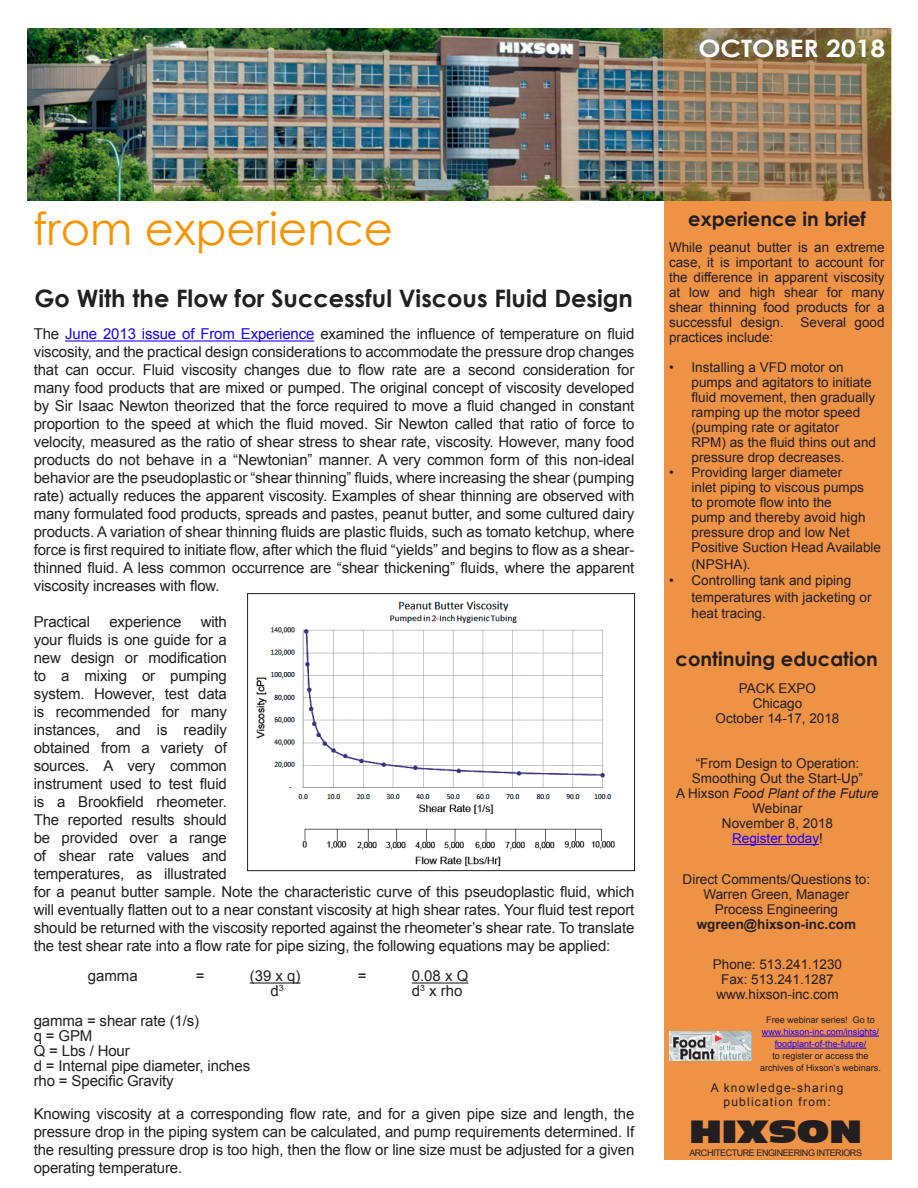
<style>
.page{position:relative;width:918px;height:1188px;background:#fff}
.page>*{position:absolute;margin:0;border:0;box-sizing:border-box;transform-origin:0 0}
.t1{font:45px "Century Gothic";color:#f79400}
.t2{font:30px "Incised 901 BT Nord";color:#231f20}
.t3{font:700 24px "Century Gothic";color:#231f20}
.t4{font:700 24px "Century Gothic";color:#fff;scale:1.1 1}
.t5{font:700 19.5px "Century Gothic";color:#231f20}
.t6{font:15px/18px "Arial";letter-spacing:-.01em;color:#231f20;text-align:justify}
.t7{font:13.5px/15px "Arial";color:#231f20}
.t8{font:italic 13.5px/15px "Arial";color:#231f20;text-align:center}
.t9{font:700 13.5px "Arial";color:#231f20}
.t10{font:13.5px "Arial";color:#1c00ff}
.t11{font:12px "Arial";letter-spacing:.1em;color:#231f20}
.t12{font:9px/12px "Arial";color:#1c00ff;text-align:center}
.t13{font:9px/12px "Arial";color:#231f20;text-align:center}
.t14{font:9px "Arial";letter-spacing:-.05em;color:#231f20}
.s1{color:#1c00ff}
.s2{font-style:normal}
.s3{color:#231f20}
</style>
<div class="page">
<div style="left:664px;top:200px;width:227px;height:960px;background:#ee9245"></div>
<img style="left:27px;top:28px;width:864px;height:173px">
<hr style="left:65px;top:340px;width:249px;height:2px;background:#1c00ff">
<hr style="left:250px;top:982px;width:51px;height:2px;background:#231f20">
<hr style="left:412px;top:982px;width:56px;height:2px;background:#231f20">
<hr style="left:732px;top:844px;width:87px;height:1px;background:#1c00ff">
<img style="left:663px;top:28px;width:228px;height:172px">
<hr style="left:762px;top:1036px;width:117px;height:1px;background:#1c00ff">
<hr style="left:775px;top:1048px;width:91px;height:1px;background:#1c00ff">
<img style="left:669px;top:1031px;width:83px;height:30px">
<img style="left:256px;top:601px;width:359px;height:266px">
<div style="left:247px;top:593px;width:388px;height:278px;border:1px solid #231f20"></div>
<p class="t4" style="left:698px;top:30px;width:171px">OCTOBER 2018</p>
<p class="t1" style="left:33px;top:198px;width:362px">from experience</p>
<p class="t5" style="left:688px;top:204px;width:179px">experience in brief</p>
<p class="t7" style="left:669px;top:240px;width:217px;text-align:justify">While peanut butter is an extreme case, it is important to account for the difference in apparent viscosity at low and high shear for many shear thinning food products for a successful design. Several good practices include:</p>
<p class="t7" style="left:692px;top:360px;width:186px;text-indent:-22px">• Installing a VFD motor on pumps and agitators to initiate fluid movement, then gradually ramping up the motor speed (pumping rate or agitator<br>RPM) as the fluid thins out and pressure drop decreases.</p>
<p class="t7" style="left:692px;top:465px;width:191px;text-indent:-22px">• Providing larger diameter<br>inlet piping to viscous pumps<br>to promote flow into the<br>pump and thereby avoid high pressure drop and low Net<br>Positive Suction Head Available</p>
<p class="t7" style="left:692px;top:557px;width:61px">(NPSHA).</p>
<p class="t7" style="left:692px;top:572px;width:182px;line-height:16.5px;text-indent:-22px">• Controlling tank and piping temperatures with jacketing or heat tracing.</p>
<p class="t3" style="left:34px;top:280px;width:600px">Go With the Flow for Successful Viscous Fluid Design</p>
<p class="t6" style="left:34px;top:325px;width:602px">The <span class="s1">June 2013 issue of From Experience</span> examined the influence of temperature on fluid viscosity, and the practical design considerations to accommodate the pressure drop changes that can occur. Fluid viscosity changes due to flow rate are a second consideration for many food products that are mixed or pumped. The original concept of viscosity developed by Sir Isaac Newton theorized that the force required to move a fluid changed in constant proportion to the speed at which the fluid moved. Sir Newton called that ratio of force to velocity, measured as the ratio of shear stress to shear rate, viscosity. However, many food products do not behave in a “Newtonian” manner. A very common form of this non-ideal behavior are the pseudoplastic or “shear thinning” fluids, where increasing the shear (pumping rate) actually reduces the apparent viscosity. Examples of shear thinning are observed with many formulated food products, spreads and pastes, peanut butter, and some cultured dairy products. A variation of shear thinning fluids are plastic fluids, such as tomato ketchup, where force is first required to initiate flow, after which the fluid “yields” and begins to flow as a shear&shy;thinned fluid. A less common occurrence are “shear thickening” fluids, where the apparent viscosity increases with flow.</p>
<p class="t6" style="left:34px;top:613px;width:58px">Practical</p>
<p class="t6" style="left:109px;top:613px;width:74px">experience</p>
<p class="t6" style="left:34px;top:613px;width:602px;text-align:left;text-indent:167px">with<br>your fluids is one guide for a<br>new design or modification<br>to a mixing or pumping<br>system. However, test data<br>is recommended for many<br>instances, and is readily<br>obtained from a variety of<br>sources. A very common<br>instrument used to test fluid<br>is a Brookfield rheometer.<br>The reported results should<br>be provided over a range<br>of shear rate values and<br>temperatures, as illustrated<br>for a peanut butter sample. Note the characteristic curve of this pseudoplastic fluid, which will eventually flatten out to a near constant viscosity at high shear rates. Your fluid test report should be returned with the viscosity reported against the rheometer’s shear rate. To translate the test shear rate into a flow rate for pipe sizing, the following equations may be applied:</p>
<p class="t6" style="left:88px;top:967px;width:52px">gamma</p>
<p class="t6" style="left:196px;top:967px;width:10px">=</p>
<p class="t6" style="left:250px;top:967px;width:52px">(39 x q)</p>
<p class="t6" style="left:358px;top:967px;width:10px">=</p>
<p class="t6" style="left:412px;top:967px;width:58px">0.08 x Q</p>
<p class="t6" style="left:271px;top:982px;width:15px">d<sup>3</sup></p>
<p class="t6" style="left:412px;top:982px;width:52px">d<sup>3</sup> x rho</p>
<p class="t6" style="left:34px;top:1012px;width:167px">gamma = shear rate (1/s)</p>
<p class="t6" style="left:34px;top:1027px;width:60px">q = GPM</p>
<p class="t6" style="left:34px;top:1042px;width:98px">Q = Lbs / Hour</p>
<p class="t6" style="left:34px;top:1057px;width:218px">d = Internal pipe diameter, inches</p>
<p class="t6" style="left:34px;top:1072px;width:141px">rho = Specific Gravity</p>
<p class="t6" style="left:34px;top:1105px;width:602px">Knowing viscosity at a corresponding flow rate, and for a given pipe size and length, the pressure drop in the piping system can be calculated, and pump requirements determined. If the resulting pressure drop is too high, then the flow or line size must be adjusted for a given operating temperature.</p>
<p class="t5" style="left:676px;top:644px;width:204px">continuing education</p>
<p class="t7" style="left:739px;top:681px;width:79px">PACK EXPO</p>
<p class="t7" style="left:753px;top:696px;width:51px">Chicago</p>
<p class="t7" style="left:716px;top:711px;width:125px">October 14-17, 2018</p>
<p class="t7" style="left:692px;top:756px;width:173px">“From Design to Operation:<br>Smoothing Out the Start-Up”</p>
<p class="t8" style="left:676px;top:786px;width:204px"><span class="s2">A Hixson</span> Food Plant of the Future<br><span class="s2">Webinar</span></p>
<p class="t7" style="left:722px;top:816px;width:113px">November 8, 2018</p>
<p class="t10" style="left:732px;top:829px;width:92px">Register today<span class="s3">!</span></p>
<p class="t7" style="left:683px;top:872px;width:189px">Direct Comments/Questions to:</p>
<p class="t7" style="left:704px;top:887px;width:147px">Warren Green, Manager</p>
<p class="t7" style="left:715px;top:902px;width:125px">Process Engineering</p>
<p class="t9" style="left:697px;top:916px;width:161px">wgreen@hixson-inc.com</p>
<p class="t7" style="left:713px;top:957px;width:131px">Phone: 513.241.1230</p>
<p class="t7" style="left:721px;top:972px;width:114px">Fax: 513.241.1287</p>
<p class="t7" style="left:716px;top:987px;width:124px">www.hixson-inc.com</p>
<p class="t12" style="left:762px;top:1014px;width:119px"><span class="s3">Free webinar series! Go to </span>www.hixson-inc.com/insights/ foodplant-of-the-future/</p>
<p class="t13" style="left:760px;top:1050px;width:122px">to register or access the archives of Hixson’s webinars.</p>
<p class="t11" style="left:711px;top:1080px;width:134px">A knowledge-sharing</p>
<p class="t11" style="left:724px;top:1094px;width:109px">publication from:</p>
<p class="t2" style="left:689px;top:1113px;width:174px">HIXSON</p>
<p class="t14" style="left:689px;top:1147px;width:174px">ARCHITECTURE ENGINEERING INTERIORS</p>
</div>
